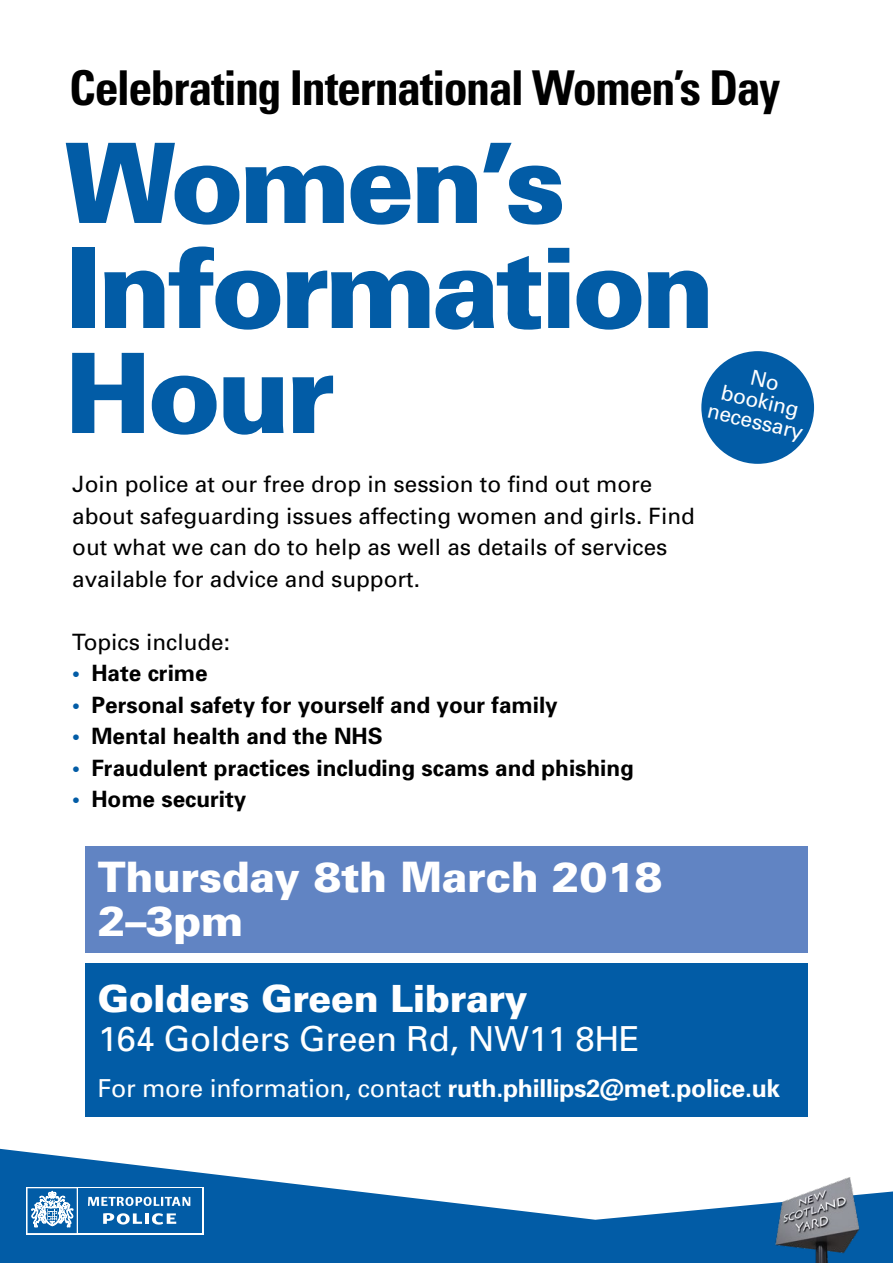
<style>
.page{position:relative;width:893px;height:1263px;background:#fff}
.page>*{position:absolute;margin:0;border:0;box-sizing:border-box;transform-origin:0 0}
.t1{font:900 111px/105px "Univers";letter-spacing:-.04em;color:#025ca6}
.t2{font:700 condensed 48px "Univers";letter-spacing:-.03em;color:#000}
.t3{font:900 42px/43.5px "Univers";letter-spacing:-.01em;color:#fff}
.t4{font:900 37.5px "Univers";letter-spacing:-.01em;color:#fff}
.t5{font:34.5px "Univers";letter-spacing:-.01em;color:#fff}
.t6{font:700 24.75px "Univers";letter-spacing:-.01em;color:#fff}
.t7{font:22.5px/31.5px "Univers";color:#000}
.t8{font:700 22.5px "Univers";color:#000}
.t9{font:21px/21px "Univers";color:#fff;text-align:center}
.s1{color:#025ca6}
.s2{font-weight:400}
</style>
<div class="page">
<svg style="left:0;top:1149px;width:893px;height:114px;fill:#025ca6"></svg>
<img style="left:762px;top:1167px;width:106px;height:96px">
<svg style="left:26px;top:1187px;width:177px;height:47px"></svg>
<div style="left:78px;top:1188px;width:124px;height:45px;background:#025ca6"></div>
<hr style="left:145px;top:1213px;width:4px;height:11px;background:#fff">
<svg style="left:152px;top:1213px;width:24px;height:12px"></svg>
<svg style="left:88px;top:1197px;width:102px;height:9px"></svg>
<svg style="left:103px;top:1213px;width:39px;height:11px"></svg>
<div style="left:120px;top:1215px;width:6px;height:7px;background:#025ca6;border-radius:3px"></div>
<div style="left:28px;top:1188px;width:49px;height:45px;background:#025ca6"></div>
<svg style="left:31px;top:1191px;width:43px;height:37px"></svg>
<div style="left:85px;top:963px;width:723px;height:153px;background:#025ca6"></div>
<div style="left:85px;top:846px;width:723px;height:106px;background:#6184c3"></div>
<div style="left:701px;top:351px;width:113px;height:113px;background:#025ca6;border-radius:50%"></div>
<h2 class="t2" style="left:69px;top:59px;width:713px">Celebrating International Women’s Day</h2>
<h1 class="t1" style="left:65px;top:128px;width:652px">Women’s<br>Information<br>Hour</h1>
<p class="t9" style="left:720px;top:358px;width:99px;rotate:13deg">No booking necessary</p>
<p class="t7" style="left:72px;top:468px;width:624px">Join police at our free drop in session to find out more about safeguarding issues affecting women and girls. Find out what we can do to help as well as details of services available for advice and support.</p>
<p class="t7" style="left:72px;top:626px;width:159px">Topics include:</p>
<p class="t8" style="left:72px;top:659px;width:137px"><span class="s1">•</span> Hate crime</p>
<p class="t8" style="left:72px;top:690px;width:487px"><span class="s1">•</span> Personal safety for yourself and your family</p>
<p class="t8" style="left:72px;top:722px;width:312px"><span class="s1">•</span> Mental health and the NHS</p>
<p class="t8" style="left:72px;top:753px;width:563px"><span class="s1">•</span> Fraudulent practices including scams and phishing</p>
<p class="t8" style="left:72px;top:785px;width:176px"><span class="s1">•</span> Home security</p>
<h3 class="t3" style="left:98px;top:854px;width:566px">Thursday 8th March 2018<br>2–3pm</h3>
<h3 class="t4" style="left:98px;top:975px;width:431px">Golders Green Library</h3>
<h3 class="t5" style="left:98px;top:1017px;width:544px">164 Golders Green Rd, NW11 8HE</h3>
<p class="t6" style="left:98px;top:1072px;width:684px"><span class="s2">For more information, contact</span> ruth.phillips2@met.police.uk</p>
</div>
